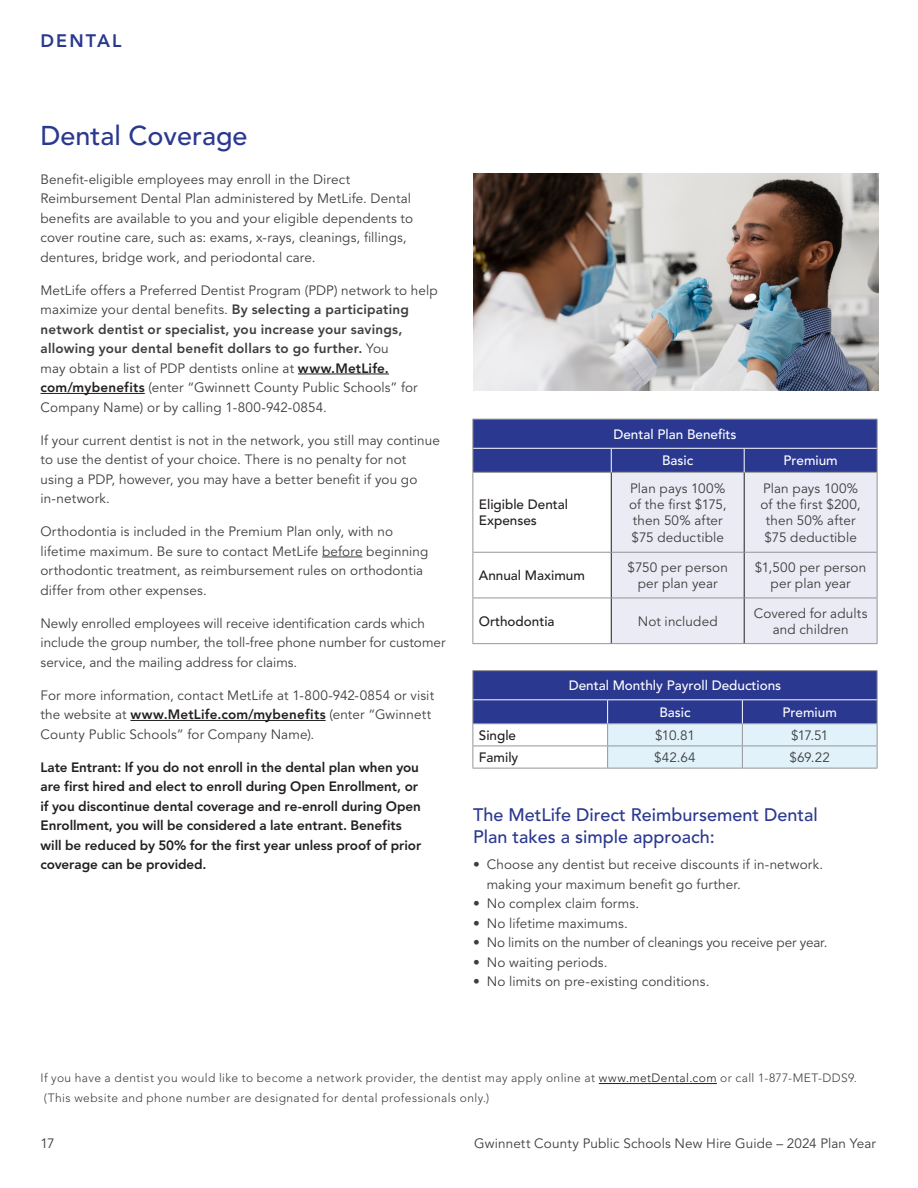
<style>
.page{position:relative;width:918px;height:1188px;background:#fff}
.page>*{position:absolute;margin:0;border:0;box-sizing:border-box;transform-origin:0 0}
.t1{font:500 27px "Avenir LT Std";color:#2a3890}
.t2{font:500 18px/21.6px "Avenir LT Std";color:#2a3890}
.t3{font:800 18px "Avenir LT Std";letter-spacing:.12em;color:#2a3890}
.t4{font:13.5px/19.5px "Avenir LT Std";letter-spacing:.01em;color:#3e3e3f}
.t5{font:800 13.5px/19.5px "Avenir LT Std";letter-spacing:-.005em;color:#231f20}
.t6{font:500 13.5px "Avenir LT Std";color:#fff}
.t7{font:500 13.5px/16.2px "Avenir LT Std";color:#231f20}
.t8{font:13.5px "Avenir LT Std";letter-spacing:-.01em;color:#3e3e3f}
.t9{font:300 12px/19.5px "Avenir LT Std";letter-spacing:.035em;color:#3e3e3f}
.s1{font-weight:800}
.s2{font-weight:800;color:#231f20}
.s3{color:#231f20}
</style>
<div class="page">
<div style="left:612px;top:473px;width:265px;height:170px;background:#eaebf4"></div>
<hr style="left:472px;top:472px;width:139px;height:1px;background:#939598">
<hr style="left:472px;top:473px;width:1px;height:79px;background:#939598">
<hr style="left:611px;top:472px;width:133px;height:1px;background:#939598">
<hr style="left:744px;top:472px;width:134px;height:1px;background:#939598">
<hr style="left:877px;top:473px;width:1px;height:79px;background:#939598">
<hr style="left:472px;top:552px;width:139px;height:1px;background:#939598">
<hr style="left:472px;top:553px;width:1px;height:45px;background:#939598">
<hr style="left:611px;top:552px;width:133px;height:1px;background:#939598">
<hr style="left:744px;top:552px;width:134px;height:1px;background:#939598">
<hr style="left:877px;top:553px;width:1px;height:45px;background:#939598">
<hr style="left:472px;top:598px;width:139px;height:1px;background:#939598">
<hr style="left:472px;top:598px;width:1px;height:45px;background:#939598">
<hr style="left:611px;top:598px;width:133px;height:1px;background:#939598">
<hr style="left:744px;top:598px;width:134px;height:1px;background:#939598">
<hr style="left:877px;top:598px;width:1px;height:45px;background:#939598">
<hr style="left:472px;top:643px;width:139px;height:1px;background:#939598">
<hr style="left:611px;top:643px;width:133px;height:1px;background:#939598">
<hr style="left:744px;top:643px;width:134px;height:1px;background:#939598">
<svg style="left:472px;top:419px;width:406px;height:53px;background:#313e92"></svg>
<hr style="left:611px;top:473px;width:1px;height:79px;background:#231f20">
<hr style="left:744px;top:473px;width:1px;height:79px;background:#231f20">
<hr style="left:611px;top:553px;width:1px;height:45px;background:#231f20">
<hr style="left:744px;top:553px;width:1px;height:45px;background:#231f20">
<hr style="left:611px;top:598px;width:1px;height:45px;background:#231f20">
<hr style="left:744px;top:598px;width:1px;height:45px;background:#231f20">
<hr style="left:472px;top:670px;width:136px;height:1px;background:#939598">
<hr style="left:608px;top:670px;width:134px;height:1px;background:#939598">
<hr style="left:742px;top:670px;width:135px;height:1px;background:#939598">
<hr style="left:472px;top:768px;width:136px;height:1px;background:#939598">
<hr style="left:608px;top:768px;width:134px;height:1px;background:#939598">
<hr style="left:742px;top:768px;width:135px;height:1px;background:#939598">
<svg style="left:472px;top:671px;width:406px;height:97px;background:#838fc0"></svg>
<hr style="left:298px;top:374px;width:91px;height:1px;background:#231f20">
<hr style="left:40px;top:393px;width:105px;height:1px;background:#231f20">
<hr style="left:322px;top:557px;width:41px;height:1px;background:#3e3e3f">
<hr style="left:130px;top:720px;width:196px;height:1px;background:#231f20">
<img style="left:473px;top:173px;width:405px;height:218px">
<hr style="left:599px;top:1083px;width:118px;height:1px;background:#231f20">
<p class="t3" style="left:40px;top:30px;width:83px">DENTAL</p>
<h1 class="t1" style="left:40px;top:120px;width:209px">Dental Coverage</h1>
<p class="t4" style="left:40px;top:170px;width:374px">Benefit-eligible employees may enroll in the Direct Reimbursement Dental Plan administered by MetLife. Dental benefits are available to you and your eligible dependents to cover routine care, such as: exams, x-rays, cleanings, fillings, dentures, bridge work, and periodontal care.</p>
<p class="t4" style="left:40px;top:281px;width:399px">MetLife offers a Preferred Dentist Program (PDP) network to help maximize your dental benefits. <span class="s1">By selecting a participating network dentist or specialist, you increase your savings, allowing your dental benefit dollars to go further.</span> You<br>may obtain a list of PDP dentists online at <span class="s2">www.MetLife. com/mybenefits</span> (enter “Gwinnett County Public Schools” for Company Name) or by calling 1-800-942-0854.</p>
<p class="t4" style="left:40px;top:431px;width:401px">If your current dentist is not in the network, you still may continue to use the dentist of your choice. There is no penalty for not using a PDP, however, you may have a better benefit if you go in-network.</p>
<p class="t4" style="left:40px;top:522px;width:389px">Orthodontia is included in the Premium Plan only, with no lifetime maximum. Be sure to contact MetLife before beginning orthodontic treatment, as reimbursement rules on orthodontia differ from other expenses.</p>
<p class="t4" style="left:40px;top:614px;width:407px">Newly enrolled employees will receive identification cards which include the group number, the toll-free phone number for customer service, and the mailing address for claims.</p>
<p class="t4" style="left:40px;top:686px;width:395px">For more information, contact MetLife at 1-800-942-0854 or visit the website at <span class="s2">www.MetLife.com/mybenefits</span> (enter “Gwinnett<br>County Public Schools” for Company Name).</p>
<p class="t5" style="left:40px;top:757px;width:382px">Late Entrant: If you do not enroll in the dental plan when you are first hired and elect to enroll during Open Enrollment, or if you discontinue dental coverage and re-enroll during Open Enrollment, you will be considered a late entrant. Benefits will be reduced by 50% for the first year unless proof of prior coverage can be provided.</p>
<p class="t7" style="left:479px;top:497px;width:91px">Eligible Dental<br>Expenses</p>
<p class="t6" style="left:613px;top:426px;width:125px">Dental Plan Benefits</p>
<p class="t6" style="left:662px;top:453px;width:33px">Basic</p>
<p class="t6" style="left:784px;top:453px;width:56px">Premium</p>
<p class="t4" style="left:629px;top:481px;width:99px;line-height:16.2px">Plan pays 100% of the first $175, then 50% after $75 deductible</p>
<p class="t4" style="left:761px;top:481px;width:102px;line-height:16.2px;text-align:center">Plan pays 100% of the first $200, then 50% after $75 deductible</p>
<p class="t7" style="left:479px;top:568px;width:108px">Annual Maximum</p>
<p class="t4" style="left:628px;top:560px;width:102px;line-height:16.2px;text-align:center">$750 per person per plan year</p>
<p class="t4" style="left:755px;top:560px;width:113px;line-height:16.2px;text-align:center">$1,500 per person per plan year</p>
<p class="t7" style="left:479px;top:613px;width:77px">Orthodontia</p>
<p class="t4" style="left:638px;top:612px;width:81px">Not included</p>
<p class="t4" style="left:754px;top:605px;width:115px;line-height:16.2px;text-align:center">Covered for adults and children</p>
<p class="t6" style="left:569px;top:678px;width:214px">Dental Monthly Payroll Deductions</p>
<p class="t6" style="left:659px;top:704px;width:33px">Basic</p>
<p class="t6" style="left:783px;top:704px;width:56px">Premium</p>
<p class="t7" style="left:479px;top:727px;width:39px">Single</p>
<p class="t4" style="left:655px;top:726px;width:41px">$10.81</p>
<p class="t4" style="left:791px;top:726px;width:39px">$17.51</p>
<p class="t7" style="left:479px;top:750px;width:41px">Family</p>
<p class="t4" style="left:654px;top:748px;width:43px">$42.64</p>
<p class="t4" style="left:790px;top:748px;width:42px">$69.22</p>
<p class="t2" style="left:473px;top:805px;width:346px">The MetLife Direct Reimbursement Dental<br>Plan takes a simple approach:</p>
<p class="t4" style="left:487px;top:855px;width:338px;text-indent:-14px">• Choose any dentist but receive discounts if in-network. making your maximum benefit go further.</p>
<p class="t4" style="left:473px;top:894px;width:167px">• No complex claim forms.</p>
<p class="t4" style="left:473px;top:914px;width:156px">• No lifetime maximums.</p>
<p class="t8" style="left:473px;top:935px;width:356px">• No limits on the number of cleanings you receive per year.</p>
<p class="t4" style="left:473px;top:953px;width:136px">• No waiting periods.</p>
<p class="t4" style="left:473px;top:972px;width:238px">• No limits on pre-existing conditions.</p>
<p class="t9" style="left:40px;top:1069px;width:818px">If you have a dentist you would like to become a network provider, the dentist may apply online at <span class="s3">www.metDental.com</span> or call 1-877-MET-DDS9. (This website and phone number are designated for dental professionals only.)</p>
<p class="t4" style="left:40px;top:1133px;width:16px">17</p>
<p class="t4" style="left:474px;top:1133px;width:403px">Gwinnett County Public Schools New Hire Guide – 2024 Plan Year</p>
</div>
